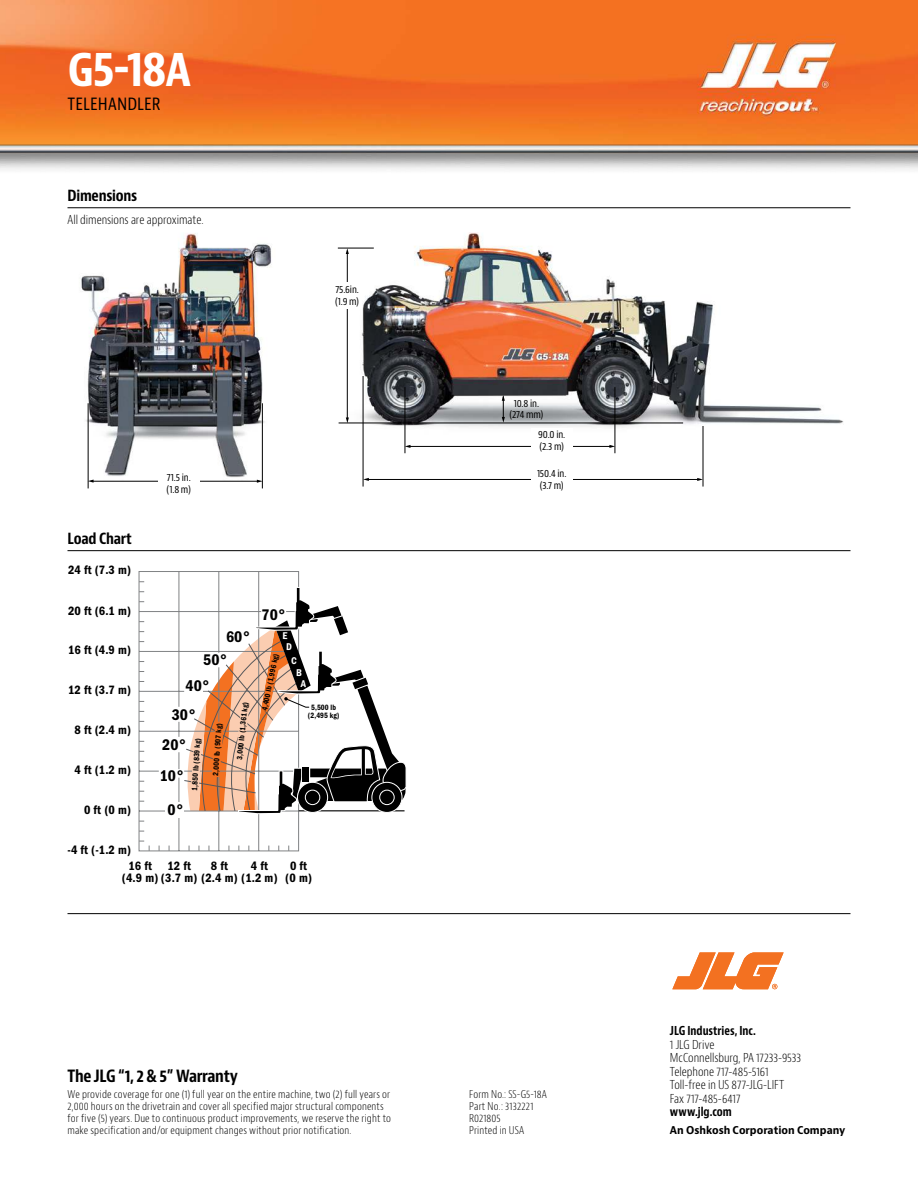
<style>
.page{position:relative;width:918px;height:1188px;background:#fff}
.page>*{position:absolute;margin:0;border:0;box-sizing:border-box;transform-origin:0 0}
.t1{font:700 condensed 48px "Bernino Sans";color:#fff}
.t2{font:condensed 18px "Bernino Sans";letter-spacing:.005em;color:#000}
.t3{font:700 condensed 16.5px "Bernino Sans";letter-spacing:-.025em;color:#000}
.t4{font:600 condensed 15.9px "Franklin Gothic";color:#000}
.t5{font:700 condensed 15px "Bernino Sans";letter-spacing:-.015em;color:#000}
.t6{font:600 condensed 12.6px/12px "Franklin Gothic";color:#000}
.t7{font:300 condensed 12px/13.5px "Bernino Sans";letter-spacing:-.005em;color:#000}
.t8{font:700 condensed 12px "Bernino Sans";color:#000;scale:.95 1}
.t9{font:300 condensed 10.5px/12px "Bernino Sans";letter-spacing:.015em;color:#000}
.t10{font:700 10.5px "Bernino Sans";color:#000;scale:.95 1}
.t11{font:condensed 10.2px/12px "Bernino Sans";letter-spacing:-.01em;color:#000}
.t12{font:600 condensed 7.95px/7.9px "Franklin Gothic";color:#000;text-align:center;scale:.95 1}
</style>
<div class="page">
<hr style="left:68px;top:913px;width:783px;height:1px;background:#000">
<svg style="left:672px;top:952px;width:112px;height:37px"></svg>
<img style="left:0;top:0;width:918px;height:170px">
<hr style="left:68px;top:550px;width:783px;height:1px;background:#000">
<svg style="left:138px;top:571px;width:161px;height:280px"></svg>
<svg style="left:139px;top:841px;width:11px;height:10px"></svg>
<div style="left:165px;top:802px;width:18px;height:15px;background:#fff"></div>
<hr style="left:68px;top:208px;width:783px;height:1px;background:#000">
<img style="left:81px;top:233px;width:191px;height:248px">
<img style="left:345px;top:232px;width:499px;height:214px">
<hr style="left:88px;top:403px;width:1px;height:85px;background:#000">
<hr style="left:262px;top:403px;width:1px;height:85px;background:#000">
<hr style="left:93px;top:481px;width:165px;height:1px;background:#000">
<svg style="left:257px;top:480px;width:6px;height:3px"></svg>
<svg style="left:88px;top:480px;width:6px;height:3px"></svg>
<hr style="left:363px;top:376px;width:1px;height:111px;background:#000">
<hr style="left:703px;top:426px;width:1px;height:61px;background:#000">
<hr style="left:615px;top:387px;width:1px;height:66px;background:#000">
<hr style="left:405px;top:387px;width:1px;height:66px;background:#000">
<hr style="left:367px;top:479px;width:332px;height:1px;background:#000">
<svg style="left:363px;top:478px;width:6px;height:3px"></svg>
<svg style="left:697px;top:478px;width:6px;height:3px"></svg>
<hr style="left:338px;top:248px;width:36px;height:1px;background:#000">
<hr style="left:410px;top:446px;width:202px;height:1px;background:#000">
<svg style="left:405px;top:445px;width:5px;height:3px"></svg>
<svg style="left:609px;top:445px;width:6px;height:3px"></svg>
<svg style="left:502px;top:395px;width:3px;height:28px"></svg>
<hr style="left:347px;top:253px;width:1px;height:166px;background:#000">
<svg style="left:346px;top:248px;width:3px;height:6px"></svg>
<svg style="left:346px;top:417px;width:3px;height:6px"></svg>
<hr style="left:339px;top:423px;width:344px;height:1px;background:#000">
<div style="left:158px;top:470px;width:42px;height:27px;background:#fff"></div>
<div style="left:531px;top:428px;width:42px;height:25px;background:#fff"></div>
<div style="left:531px;top:468px;width:42px;height:24px;background:#fff"></div>
<div style="left:333px;top:282px;width:29px;height:27px;background:#fff"></div>
<svg style="left:159px;top:586px;width:247px;height:229px"></svg>
<h1 class="t1" style="left:68px;top:42px;width:125px">G5-18A</h1>
<h2 class="t2" style="left:68px;top:96px;width:95px">TELEHANDLER</h2>
<h3 class="t5" style="left:68px;top:187px;width:71px">Dimensions</h3>
<p class="t7" style="left:68px;top:214px;width:138px">All dimensions are approximate.</p>
<p class="t11" style="left:335px;top:283px;width:25px">75.6in. (1.9 m)</p>
<p class="t11" style="left:167px;top:472px;width:26px">71.5 in. (1.8 m)</p>
<h3 class="t5" style="left:68px;top:530px;width:66px">Load Chart</h3>
<p class="t6" style="left:68px;top:565px;width:65px">24 ft (7.3 m)</p>
<p class="t6" style="left:68px;top:605px;width:65px">20 ft (6.1 m)</p>
<p class="t6" style="left:68px;top:645px;width:65px">16 ft (4.9 m)</p>
<p class="t6" style="left:68px;top:685px;width:65px">12 ft (3.7 m)</p>
<p class="t6" style="left:74px;top:725px;width:58px">8 ft (2.4 m)</p>
<p class="t6" style="left:74px;top:765px;width:58px">4 ft (1.2 m)</p>
<h3 class="t4" style="left:226px;top:631px;width:26px">60°</h3>
<h3 class="t4" style="left:203px;top:655px;width:26px">50°</h3>
<h3 class="t4" style="left:186px;top:680px;width:26px">40°</h3>
<h3 class="t4" style="left:172px;top:709px;width:26px">30°</h3>
<p class="t12" style="left:191px;top:790px;width:57px;rotate:-86deg">1,850 lb (839 kg)</p>
<h3 class="t4" style="left:162px;top:739px;width:26px">20°</h3>
<h3 class="t4" style="left:160px;top:770px;width:26px">10°</h3>
<p class="t12" style="left:212px;top:775px;width:57px;rotate:-86deg">2,000 lb (907 kg)</p>
<p class="t12" style="left:236px;top:759px;width:63px;rotate:-84deg">3,000 lb (1,361 kg)</p>
<p class="t6" style="left:84px;top:804px;width:49px">0 ft (0 m)</p>
<h3 class="t4" style="left:168px;top:804px;width:18px">0°</h3>
<h3 class="t4" style="left:262px;top:609px;width:26px">70°</h3>
<p class="t12" style="left:261px;top:710px;width:63px;rotate:-78deg">4,400 lb (1,996 kg)</p>
<p class="t12" style="left:308px;top:704px;width:35px">5,500 lb (2,495 kg)</p>
<p class="t6" style="left:68px;top:844px;width:65px">-4 ft (-1.2 m)</p>
<p class="t6" style="left:122px;top:861px;width:157px;text-indent:46px">12 ft<br>(4.9 m) (3.7 m) (2.4 m) (1.2 m)</p>
<p class="t6" style="left:128px;top:861px;width:25px">16 ft</p>
<p class="t6" style="left:211px;top:861px;width:19px">8 ft</p>
<p class="t6" style="left:251px;top:861px;width:19px">4 ft</p>
<p class="t6" style="left:285px;top:861px;width:28px;text-align:center">0 ft (0 m)</p>
<h3 class="t3" style="left:68px;top:1069px;width:172px">The JLG “1, 2 &amp; 5” Warranty</h3>
<p class="t9" style="left:68px;top:1089px;width:325px">We provide coverage for one (1) full year on the entire machine, two (2) full years or 2,000 hours on the drivetrain and cover all specified major structural components for five (5) years. Due to continuous product improvements, we reserve the right to make specification and/or equipment changes without prior notification.</p>
<p class="t11" style="left:509px;top:399px;width:36px;line-height:10.5px;text-align:center">10.8 in. (274 mm)</p>
<p class="t11" style="left:538px;top:429px;width:29px">90.0 in. (2.3 m)</p>
<p class="t11" style="left:537px;top:468px;width:31px">150.4 in. (3.7 m)</p>
<p class="t9" style="left:469px;top:1089px;width:79px">Form No.: SS-G5-18A<br>Part No.: 3132221<br>R021805<br>Printed in USA</p>
<p class="t8" style="left:670px;top:1026px;width:92px">JLG Industries, Inc.</p>
<p class="t7" style="left:670px;top:1038px;width:133px">1 JLG Drive<br>McConnellsburg, PA 17233-9533<br>Telephone 717-485-5161<br>Toll-free in US 877-JLG-LIFT<br>Fax 717-485-6417</p>
<p class="t8" style="left:670px;top:1107px;width:67px">www.jlg.com</p>
<p class="t10" style="left:670px;top:1126px;width:186px">An Oshkosh Corporation Company</p>
</div>
